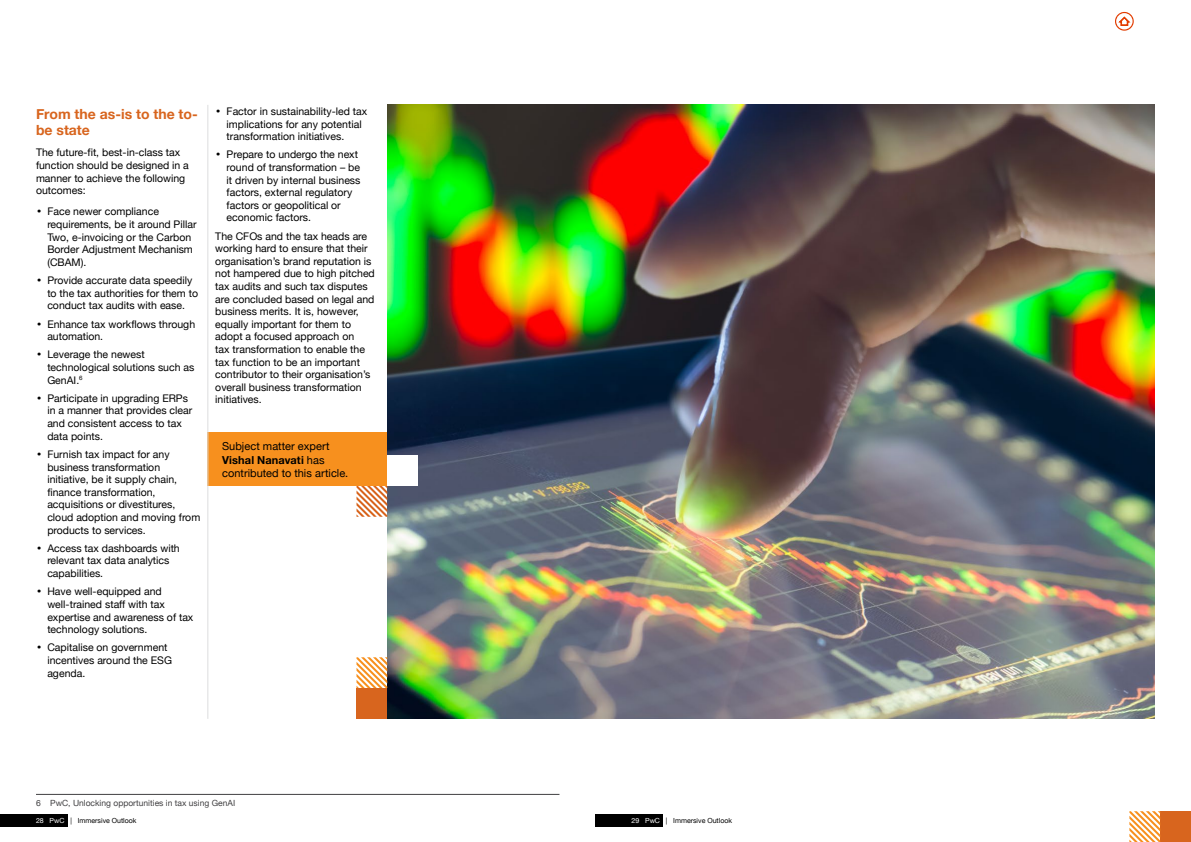
<style>
.page{position:relative;width:1191px;height:842px;background:#fff}
.page>*{position:absolute;margin:0;border:0;box-sizing:border-box;transform-origin:0 0}
.t1{font:700 14px/16.8px "Helvetica Neue";color:#d8651e}
.t2{font:11px/13.2px "Helvetica Neue";color:#000}
.t3{font:10.5px/12.6px "Helvetica Neue";color:#000}
.t4{font:8.5px "Helvetica Neue";color:#414042}
.t5{font:7px "Helvetica Neue";color:#000}
.s1{font-family:"ITC Charter Com"}
.s2{font-weight:700}
.s3{color:#fff}
</style>
<div class="page">
<div style="left:0;top:814px;width:67px;height:13px;background:#000"></div>
<div style="left:595px;top:814px;width:68px;height:13px;background:#000"></div>
<div style="left:1160px;top:811px;width:31px;height:31px;background:#d8651e"></div>
<svg style="left:1129px;top:811px;width:31px;height:31px"></svg>
<svg style="left:1115px;top:12px;width:18px;height:19px"></svg>
<img style="left:387px;top:105px;width:768px;height:614px">
<div style="left:356px;top:688px;width:31px;height:31px;background:#d8651e"></div>
<svg style="left:356px;top:657px;width:31px;height:31px"></svg>
<div style="left:208px;top:432px;width:179px;height:54px;background:#f7901e"></div>
<div style="left:387px;top:455px;width:31px;height:31px;background:#fff"></div>
<svg style="left:356px;top:486px;width:31px;height:31px"></svg>
<hr style="left:36px;top:794px;width:523px;height:1px;background:#414042">
<hr style="left:208px;top:105px;width:1px;height:614px;background:#dcddde">
<h1 class="t1" style="left:36px;top:106px;width:163px">From the as-is to the to&shy;be state</h1>
<p class="t3" style="left:36px;top:147px;width:154px">The future-fit, best-in-class tax function should be designed in a manner to achieve the following outcomes:</p>
<p class="t3" style="left:47px;top:206px;width:151px;text-indent:-11px"><span class="s1">•</span> Face newer compliance requirements, be it around Pillar<br>Two, e-invoicing or the Carbon<br>Border Adjustment Mechanism (CBAM).</p>
<p class="t3" style="left:47px;top:275px;width:152px;text-indent:-11px"><span class="s1">•</span> Provide accurate data speedily to the tax authorities for them to conduct tax audits with ease.</p>
<p class="t3" style="left:47px;top:318px;width:149px;text-indent:-11px"><span class="s1">•</span> Enhance tax workflows through automation.</p>
<p class="t3" style="left:47px;top:349px;width:149px;text-indent:-11px"><span class="s1">•</span> Leverage the newest technological solutions such as<br>GenAI.<sup>6</sup></p>
<p class="t3" style="left:47px;top:392px;width:146px;text-indent:-11px"><span class="s1">•</span> Participate in upgrading ERPs in a manner that provides clear and consistent access to tax data points.</p>
<p class="t3" style="left:47px;top:448px;width:154px;text-indent:-11px"><span class="s1">•</span> Furnish tax impact for any business transformation initiative, be it supply chain, finance transformation, acquisitions or divestitures, cloud adoption and moving from products to services.</p>
<p class="t3" style="left:47px;top:542px;width:134px;text-indent:-11px"><span class="s1">•</span> Access tax dashboards with relevant tax data analytics capabilities.</p>
<p class="t3" style="left:47px;top:586px;width:148px;text-indent:-11px"><span class="s1">•</span> Have well-equipped and well-trained staff with tax expertise and awareness of tax technology solutions.</p>
<p class="t3" style="left:47px;top:642px;width:126px;text-indent:-11px"><span class="s1">•</span> Capitalise on government incentives around the ESG agenda.</p>
<p class="t3" style="left:227px;top:105px;width:142px;text-indent:-11px"><span class="s1">•</span> Factor in sustainability-led tax implications for any potential transformation initiatives.</p>
<p class="t3" style="left:227px;top:149px;width:135px;text-indent:-11px"><span class="s1">•</span> Prepare to undergo the next round of transformation – be it driven by internal business factors, external regulatory factors or geopolitical or economic factors.</p>
<p class="t3" style="left:215px;top:230px;width:161px">The CFOs and the tax heads are working hard to ensure that their organisation’s brand reputation is not hampered due to high pitched tax audits and such tax disputes are concluded based on legal and business merits. It is, however, equally important for them to adopt a focused approach on<br>tax transformation to enable the tax function to be an important contributor to their organisation’s overall business transformation initiatives.</p>
<p class="t2" style="left:222px;top:440px;width:128px">Subject matter expert<br><span class="s2">Vishal Nanavati</span> has contributed to this article.</p>
<p class="t4" style="left:36px;top:797px;width:201px">6 PwC, Unlocking opportunities in tax using GenAI</p>
<p class="t5" style="left:36px;top:815px;width:102px"><span class="s3">28 PwC</span> | Immersive Outlook</p>
<p class="t5" style="left:631px;top:815px;width:102px"><span class="s3">29 PwC</span> | Immersive Outlook</p>
</div>
